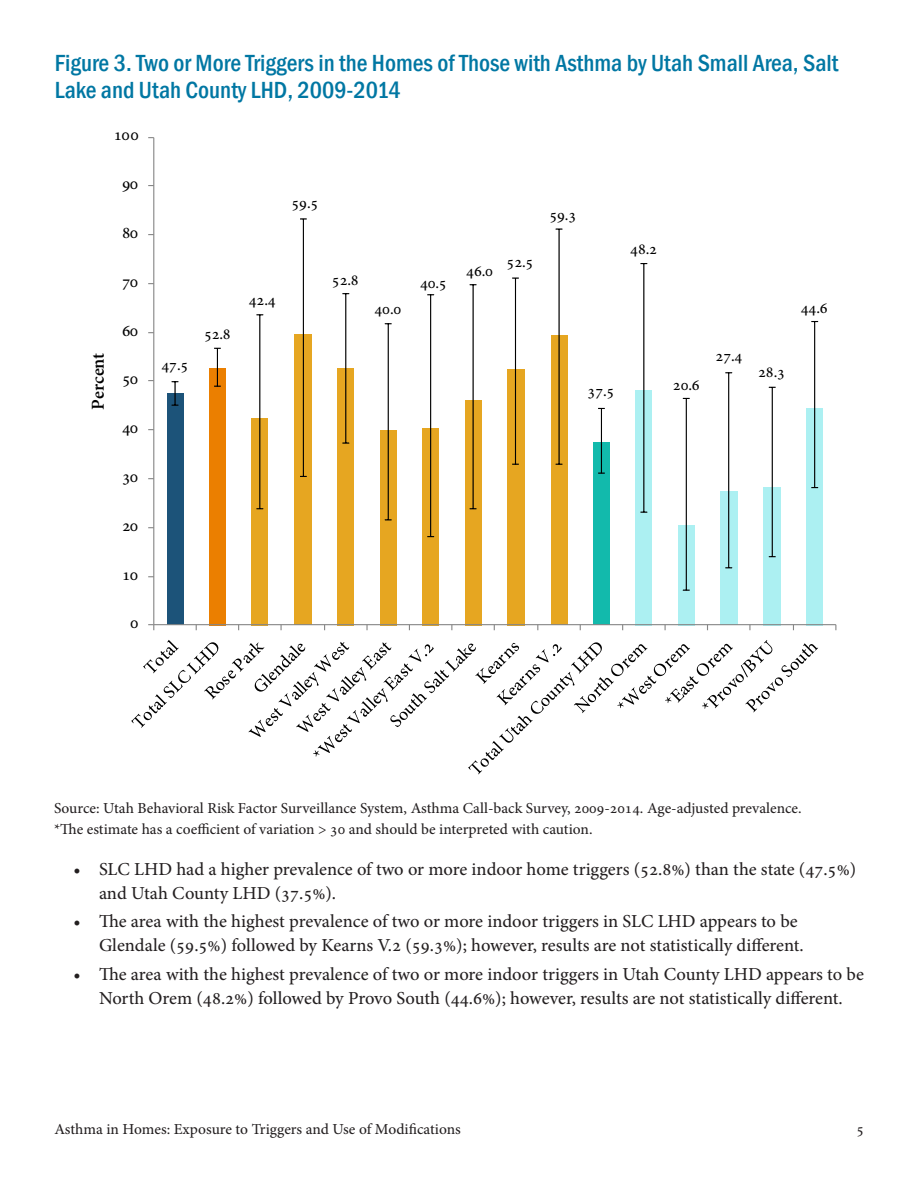
<style>
.page{position:relative;width:918px;height:1188px;background:#fff}
.page>*{position:absolute;margin:0;border:0;box-sizing:border-box;transform-origin:0 0}
.Figure_Title{font:500 condensed 24px/27px "Franklin Gothic";color:#0077a3}
.t1{font:18px/24px "Adobe Hebrew";color:#231f20}
.t2{font:700 17.85px "Adobe Hebrew";letter-spacing:-.005em;color:#000}
.t3{font:16.65px "Adobe Hebrew";letter-spacing:-.035em;color:#000}
.t4{font:15.6px "Adobe Hebrew";color:#000}
.Sources{font:15px "Adobe Hebrew";color:#231f20}
</style>
<div class="page">
<div style="left:167px;top:393px;width:16px;height:232px;background:#1c5379"></div>
<div style="left:209px;top:368px;width:17px;height:257px;background:#eb7f00"></div>
<div style="left:251px;top:418px;width:17px;height:207px;background:#e6a621"></div>
<div style="left:294px;top:334px;width:18px;height:291px;background:#e6a621"></div>
<div style="left:337px;top:368px;width:17px;height:257px;background:#e6a621"></div>
<div style="left:380px;top:430px;width:17px;height:195px;background:#e6a621"></div>
<div style="left:422px;top:428px;width:17px;height:197px;background:#e6a621"></div>
<div style="left:465px;top:400px;width:16px;height:225px;background:#e6a621"></div>
<div style="left:507px;top:369px;width:18px;height:256px;background:#e6a621"></div>
<div style="left:551px;top:335px;width:16px;height:290px;background:#e6a621"></div>
<div style="left:593px;top:442px;width:17px;height:183px;background:#12baac"></div>
<div style="left:636px;top:390px;width:16px;height:235px;background:#acf0f2"></div>
<div style="left:678px;top:525px;width:17px;height:100px;background:#acf0f2"></div>
<div style="left:720px;top:491px;width:18px;height:134px;background:#acf0f2"></div>
<div style="left:763px;top:487px;width:18px;height:138px;background:#acf0f2"></div>
<div style="left:806px;top:408px;width:17px;height:217px;background:#acf0f2"></div>
<svg style="left:172px;top:381px;width:6px;height:25px"></svg>
<svg style="left:214px;top:348px;width:7px;height:39px"></svg>
<hr style="left:259px;top:418px;width:1px;height:91px;background:#000">
<hr style="left:259px;top:315px;width:1px;height:103px;background:#000">
<hr style="left:303px;top:335px;width:1px;height:141px;background:#000">
<hr style="left:303px;top:219px;width:1px;height:116px;background:#000">
<svg style="left:300px;top:218px;width:7px;height:2px"></svg>
<hr style="left:345px;top:367px;width:1px;height:76px;background:#000">
<hr style="left:345px;top:294px;width:1px;height:73px;background:#000">
<svg style="left:342px;top:442px;width:7px;height:2px"></svg>
<hr style="left:388px;top:430px;width:1px;height:90px;background:#000">
<hr style="left:388px;top:324px;width:1px;height:106px;background:#000">
<hr style="left:430px;top:427px;width:1px;height:110px;background:#000">
<hr style="left:430px;top:295px;width:1px;height:132px;background:#000">
<hr style="left:473px;top:401px;width:1px;height:108px;background:#000">
<hr style="left:473px;top:285px;width:1px;height:116px;background:#000">
<hr style="left:515px;top:369px;width:1px;height:95px;background:#000">
<hr style="left:515px;top:278px;width:1px;height:91px;background:#000">
<hr style="left:558px;top:336px;width:2px;height:128px;background:#000">
<hr style="left:558px;top:229px;width:2px;height:107px;background:#000">
<hr style="left:601px;top:442px;width:1px;height:31px;background:#000">
<hr style="left:601px;top:408px;width:1px;height:34px;background:#000">
<hr style="left:643px;top:390px;width:1px;height:122px;background:#000">
<hr style="left:643px;top:264px;width:1px;height:126px;background:#000">
<hr style="left:686px;top:524px;width:1px;height:66px;background:#000">
<hr style="left:686px;top:398px;width:1px;height:126px;background:#000">
<hr style="left:728px;top:491px;width:1px;height:77px;background:#000">
<hr style="left:728px;top:373px;width:1px;height:118px;background:#000">
<hr style="left:772px;top:488px;width:1px;height:69px;background:#000">
<hr style="left:772px;top:387px;width:1px;height:101px;background:#000">
<hr style="left:814px;top:407px;width:1px;height:81px;background:#000">
<hr style="left:814px;top:322px;width:1px;height:85px;background:#000">
<hr style="left:153px;top:138px;width:1px;height:487px;background:#868686">
<hr style="left:154px;top:624px;width:682px;height:1px;background:#868686">
<svg style="left:148px;top:624px;width:6px;height:6px"></svg>
<svg style="left:131px;top:640px;width:687px;height:135px"></svg>
<p class="Figure_Title" style="left:55px;top:49px;width:785px">Figure 3. Two or More Triggers in the Homes of Those with Asthma by Utah Small Area, Salt<br>Lake and Utah County LHD, 2009-2014</p>
<p class="t3" style="left:114px;top:125px;width:27px">100</p>
<p class="t2" style="left:87px;top:410px;width:59px;rotate:-90deg">Percent</p>
<p class="t3" style="left:122px;top:174px;width:18px">90</p>
<p class="t3" style="left:122px;top:222px;width:18px">80</p>
<p class="t3" style="left:122px;top:271px;width:18px">70</p>
<p class="t3" style="left:122px;top:320px;width:18px">60</p>
<p class="t3" style="left:122px;top:369px;width:18px">50</p>
<p class="t3" style="left:122px;top:418px;width:18px">40</p>
<p class="t3" style="left:122px;top:466px;width:18px">30</p>
<p class="t3" style="left:122px;top:515px;width:18px">20</p>
<p class="t3" style="left:122px;top:564px;width:18px">10</p>
<p class="t3" style="left:130px;top:613px;width:10px">0</p>
<p class="t4" style="left:291px;top:193px;width:28px">59.5</p>
<p class="t4" style="left:161px;top:355px;width:28px">47.5</p>
<p class="t4" style="left:204px;top:324px;width:28px">52.8</p>
<p class="t4" style="left:249px;top:290px;width:28px">42.4</p>
<p class="t4" style="left:332px;top:271px;width:28px">52.8</p>
<p class="t4" style="left:375px;top:300px;width:28px">40.0</p>
<p class="t4" style="left:420px;top:274px;width:28px">40.5</p>
<p class="t4" style="left:466px;top:261px;width:28px">46.0</p>
<p class="t4" style="left:507px;top:253px;width:28px">52.5</p>
<p class="t4" style="left:549px;top:206px;width:28px">59.3</p>
<p class="t4" style="left:630px;top:240px;width:28px">48.2</p>
<p class="t4" style="left:588px;top:382px;width:28px">37.5</p>
<p class="t4" style="left:673px;top:375px;width:28px">20.6</p>
<p class="t4" style="left:716px;top:346px;width:28px">27.4</p>
<p class="t4" style="left:758px;top:363px;width:28px">28.3</p>
<p class="t4" style="left:801px;top:298px;width:28px">44.6</p>
<p class="Sources" style="left:54px;top:799px;width:749px">Source: Utah Behavioral Risk Factor Surveillance System, Asthma Call-back Survey, 2009-2014. Age-adjusted prevalence.</p>
<p class="Sources" style="left:54px;top:820px;width:540px">*The estimate has a coefficient of variation &gt; 30 and should be interpreted with caution.</p>
<p class="t1" style="left:99px;top:857px;width:759px;text-indent:-26px">• SLC LHD had a higher prevalence of two or more indoor home triggers (52.8%) than the state (47.5%) and Utah County LHD (37.5%).</p>
<p class="t1" style="left:99px;top:910px;width:706px;text-indent:-26px">• The area with the highest prevalence of two or more indoor triggers in SLC LHD appears to be<br>Glendale (59.5%) followed by Kearns V.2 (59.3%); however, results are not statistically different.</p>
<p class="t1" style="left:74px;top:962px;width:792px;text-align:center">• The area with the highest prevalence of two or more indoor triggers in Utah County LHD appears to be<br>North Orem (48.2%) followed by Provo South (44.6%); however, results are not statistically different.</p>
<p class="Sources" style="left:54px;top:1120px;width:408px">Asthma in Homes: Exposure to Triggers and Use of Modifications</p>
<p class="Sources" style="left:856px;top:1120px;width:9px">5</p>
</div>
